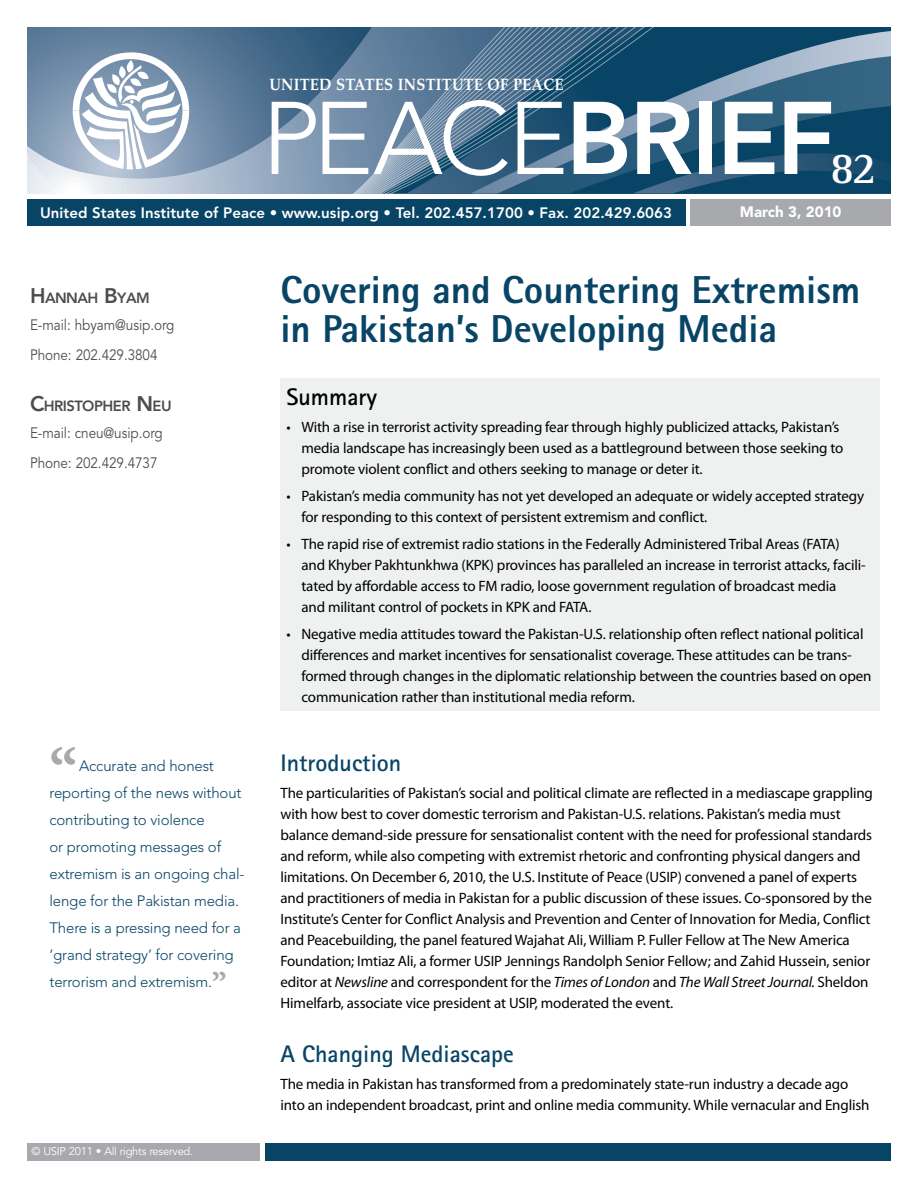
<style>
.page{position:relative;width:918px;height:1188px;background:#fff}
.page>*{position:absolute;margin:0;border:0;box-sizing:border-box;transform-origin:0 0}
.t1{font:300 102px "Avenir LT Std";color:#fff}
.t2{font:700 63px "Minion Pro";color:#a7a9ac}
.t3{font:700 45px "Rotis Semi Serif";color:#fff}
.t4{font:800 39px/39px "Rotis Sans Serif";color:#074466}
.t5{font:700 24px "Rotis Sans Serif";color:#074466}
.t6{font:700 24px "Rotis Sans Serif";color:#000}
.t7{font:700 16.5px "Palatino LT Std";letter-spacing:.015em;color:#fff;scale:.9 1}
.t8{font:15px/21px "Myriad Pro";letter-spacing:-.01em;color:#000}
.t9{font:300 15px/27px "Avenir LT Std";letter-spacing:-.01em;color:#074466}
.t10{font:15px/30px "Avenir LT Std";letter-spacing:-.005em;color:#4d4d4f;scale:.9 1}
.t11{font:800 15px "Avenir LT Std";letter-spacing:.005em;color:#fff}
.t12{font:900 15px "Avenir LT Std";color:#fff}
.t13{font:800 14.7px "Avenir LT Std";letter-spacing:-.035em;color:#4d4d4f}
.t14{font:11.25px "Avenir LT Std";letter-spacing:-.025em;color:#fff}
.s1{font-weight:800}
.s2{font-size:21px}
.s3{font-family:"Minion Pro";font-weight:700;font-size:33px;color:#a7a9ac}
.s4{font-style:italic}
</style>
<div class="page">
<svg style="left:27px;top:27px;width:864px;height:167px;background:#4d7491"></svg>
<div style="left:27px;top:199px;width:659px;height:27px;background:#074466"></div>
<div style="left:690px;top:199px;width:201px;height:27px;background:#a7a9ac"></div>
<svg style="left:73px;top:52px;width:116px;height:117px"></svg>
<div style="left:265px;top:1143px;width:626px;height:18px;background:#074466"></div>
<div style="left:27px;top:1143px;width:233px;height:18px;background:#a7a9ac"></div>
<div style="left:280px;top:378px;width:600px;height:333px;background:#eff0f0"></div>
<p class="t7" style="left:269px;top:75px;width:118px">UNITED STATES</p>
<p class="t7" style="left:398px;top:75px;width:12px">INSTITUTE</p>
<p class="t7" style="left:488px;top:75px;width:85px">OF PEACE</p>
<h1 class="t1" style="left:262px;top:79px;width:575px">peace<span class="s1">BrieF</span></h1>
<h3 class="t3" style="left:830px;top:141px;width:48px">82</h3>
<p class="t11" style="left:40px;top:204px;width:634px">United States Institute of Peace • www.usip.org • Tel. 202.457.1700 • Fax. 202.429.6063</p>
<p class="t12" style="left:740px;top:203px;width:103px">March 3, 2010</p>
<p class="t13" style="left:30px;top:289px;width:121px"><span class="s2">H</span>ANNAH <span class="s2">B</span>YAM</p>
<p class="t10" style="left:30px;top:310px;width:162px">E-mail: hbyam@usip.org<br>Phone: 202.429.3804</p>
<p class="t13" style="left:30px;top:397px;width:143px"><span class="s2">C</span>H RISTOPH ER <span class="s2">N</span> EU</p>
<p class="t10" style="left:30px;top:418px;width:149px">E-mail: cneu@usip.org<br>Phone: 202.429.4737</p>
<h2 class="t2" style="left:50px;top:727px;width:30px">“</h2>
<p class="t9" style="left:49px;top:752px;width:197px;text-indent:30px">Accurate and honest reporting of the news without contributing to violence<br>or promoting messages of extremism is an ongoing chal&shy;lenge for the Pakistan media.<br>There is a pressing need for a ‘grand strategy’ for covering terrorism and extremism.<span class="s3">”</span></p>
<p class="t14" style="left:32px;top:1145px;width:163px">© USIP 2011 • All rights reserved.</p>
<h3 class="t4" style="left:280px;top:270px;width:581px">Covering and Countering Extremism in Pakistan’s Developing Media</h3>
<h3 class="t6" style="left:286px;top:382px;width:92px">Summary</h3>
<p class="t8" style="left:302px;top:416px;width:544px;text-indent:-15px">• With a rise in terrorist activity spreading fear through highly publicized attacks, Pakistan’s media landscape has increasingly been used as a battleground between those seeking to promote violent conflict and others seeking to manage or deter it.</p>
<p class="t8" style="left:302px;top:485px;width:564px;text-indent:-15px">• Pakistan’s media community has not yet developed an adequate or widely accepted strategy for responding to this context of persistent extremism and conflict.</p>
<p class="t8" style="left:302px;top:533px;width:566px;text-indent:-15px">• The rapid rise of extremist radio stations in the Federally Administered Tribal Areas (FATA) and Khyber Pakhtunkhwa (KPK) provinces has paralleled an increase in terrorist attacks, facili&shy;tated by affordable access to FM radio, loose government regulation of broadcast media<br>and militant control of pockets in KPK and FATA.</p>
<p class="t8" style="left:302px;top:623px;width:571px;text-indent:-15px">• Negative media attitudes toward the Pakistan-U.S. relationship often reflect national political differences and market incentives for sensationalist coverage. These attitudes can be trans&shy;formed through changes in the diplomatic relationship between the countries based on open communication rather than institutional media reform.</p>
<h3 class="t5" style="left:280px;top:748px;width:122px">Introduction</h3>
<p class="t8" style="left:280px;top:782px;width:594px">The particularities of Pakistan’s social and political climate are reflected in a mediascape grappling with how best to cover domestic terrorism and Pakistan-U.S. relations. Pakistan’s media must balance demand-side pressure for sensationalist content with the need for professional standards and reform, while also competing with extremist rhetoric and confronting physical dangers and limitations. On December 6, 2010, the U.S. Institute of Peace (USIP) convened a panel of experts and practitioners of media in Pakistan for a public discussion of these issues. Co-sponsored by the Institute’s Center for Conflict Analysis and Prevention and Center of Innovation for Media, Conflict and Peacebuilding, the panel featured Wajahat Ali, William P. Fuller Fellow at The New America Foundation; Imtiaz Ali, a former USIP Jennings Randolph Senior Fellow; and Zahid Hussein, senior editor at <span class="s4">Newsline</span> and correspondent for the <span class="s4">Times of London</span> and <span class="s4">The Wall Street Journal.</span> Sheldon Himelfarb, associate vice president at USIP, moderated the event.</p>
<h3 class="t5" style="left:280px;top:1039px;width:235px">A Changing Mediascape</h3>
<p class="t8" style="left:280px;top:1073px;width:591px">The media in Pakistan has transformed from a predominately state-run industry a decade ago into an independent broadcast, print and online media community. While vernacular and English</p>
</div>
